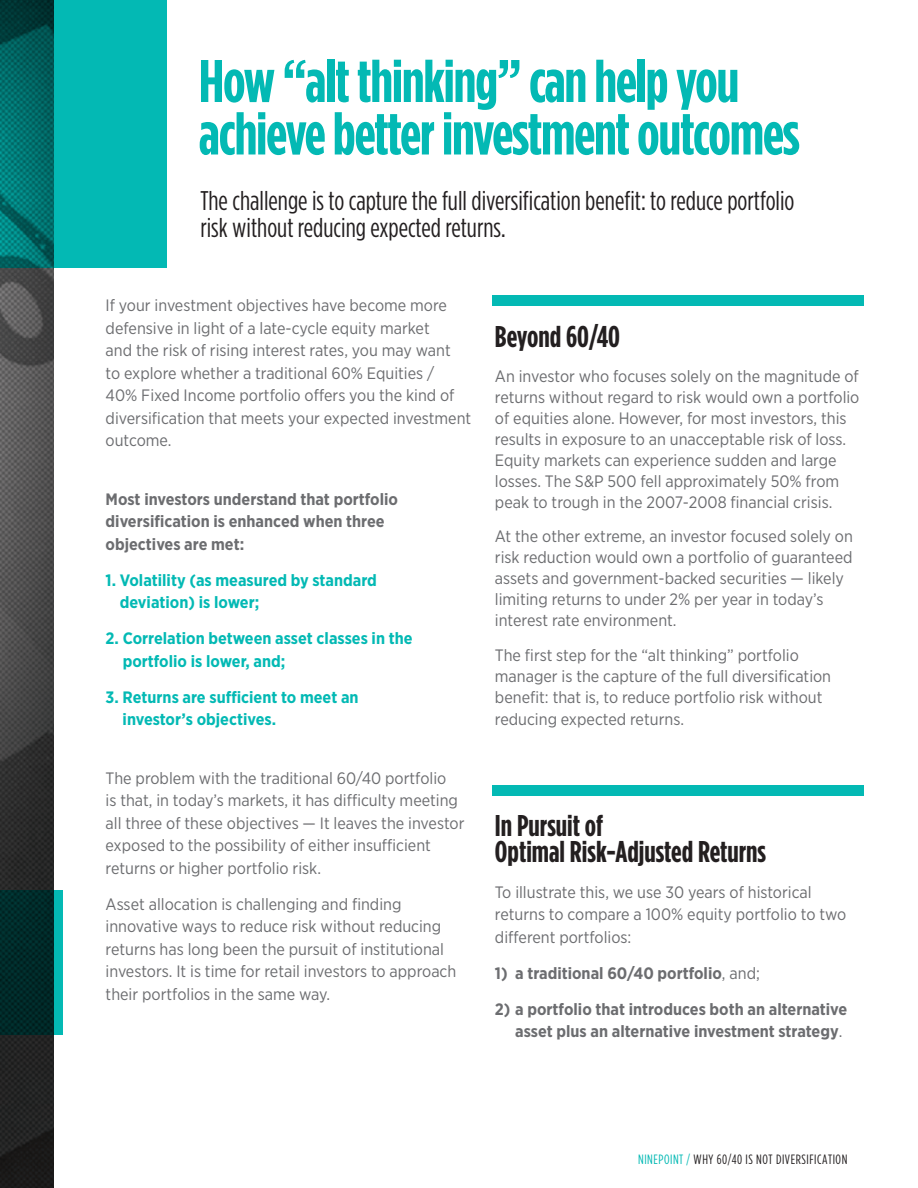
<style>
.page{position:relative;width:918px;height:1188px;background:#fff}
.page>*{position:absolute;margin:0;border:0;box-sizing:border-box;transform-origin:0 0}
.t1{font:700 60px/52.5px "Gotham Condensed";letter-spacing:-.02em;color:#03b9b4}
.article_subhead{font:700 30px/25.5px "Gotham Condensed";color:#231f20}
.t2{font:27px/27px "Gotham Condensed";color:#231f20}
.article_body{font:16.5px/22.5px "Gotham Narrow";color:#6c6d70}
.article_body-2{font:700 16.5px/22.5px "Gotham Narrow";color:#6c6d70}
.article_body-3{font:700 16.5px/22.5px "Gotham Narrow";color:#03b9b4}
.t3{font:13.5px "Gotham Condensed";letter-spacing:.04em;color:#231f20}
.s1{font-weight:400}
.s2{color:#03b9b4}
</style>
<div class="page">
<img style="left:0;top:268px;width:54px;height:920px">
<svg style="left:0;top:890px;width:63px;height:145px;background:#003d3b"></svg>
<svg style="left:0;top:0;width:166px;height:268px;background:#029d99"></svg>
<div style="left:493px;top:295px;width:371px;height:11px;background:#03b9b4"></div>
<div style="left:493px;top:785px;width:371px;height:11px;background:#03b9b4"></div>
<p class="t1" style="left:199px;top:55px;width:602px">How “alt thinking” can help you achieve better investment outcomes</p>
<p class="t2" style="left:200px;top:186px;width:596px">The challenge is to capture the full diversification benefit: to reduce portfolio risk without reducing expected returns.</p>
<p class="article_body" style="left:106px;top:294px;width:367px">If your investment objectives have become more defensive in light of a late-cycle equity market<br>and the risk of rising interest rates, you may want<br>to explore whether a traditional 60% Equities /<br>40% Fixed Income portfolio offers you the kind of diversification that meets your expected investment outcome.</p>
<p class="article_body-2" style="left:106px;top:487px;width:294px">Most investors understand that portfolio diversification is enhanced when three objectives are met:</p>
<p class="article_body-3" style="left:120px;top:568px;width:259px;text-indent:-14px">1. Volatility (as measured by standard deviation) is lower;</p>
<p class="article_body-3" style="left:123px;top:627px;width:291px;text-indent:-17px">2. Correlation between asset classes in the portfolio is lower, and;</p>
<p class="article_body-3" style="left:123px;top:685px;width:238px;text-indent:-17px">3. Returns are sufficient to meet an investor’s objectives.</p>
<p class="article_body" style="left:106px;top:766px;width:360px">The problem with the traditional 60/40 portfolio<br>is that, in today’s markets, it has difficulty meeting all three of these objectives — It leaves the investor exposed to the possibility of either insufficient returns or higher portfolio risk.</p>
<p class="article_body" style="left:106px;top:892px;width:352px">Asset allocation is challenging and finding innovative ways to reduce risk without reducing returns has long been the pursuit of institutional investors. It is time for retail investors to approach their portfolios in the same way.</p>
<p class="article_subhead" style="left:495px;top:324px;width:127px">Beyond 60/40</p>
<p class="article_body" style="left:495px;top:365px;width:366px;line-height:21px">An investor who focuses solely on the magnitude of returns without regard to risk would own a portfolio of equities alone. However, for most investors, this results in exposure to an unacceptable risk of loss.<br>Equity markets can experience sudden and large losses. The S&amp;P 500 fell approximately 50% from peak to trough in the 2007-2008 financial crisis.</p>
<p class="article_body" style="left:495px;top:526px;width:360px;line-height:21px">At the other extreme, an investor focused solely on risk reduction would own a portfolio of guaranteed assets and government-backed securities — likely limiting returns to under 2% per year in today’s interest rate environment.</p>
<p class="article_body" style="left:495px;top:644px;width:338px;line-height:21px">The first step for the “alt thinking” portfolio manager is the capture of the full diversification benefit: that is, to reduce portfolio risk without</p>
<p class="article_body" style="left:495px;top:708px;width:191px">reducing expected returns.</p>
<p class="article_subhead" style="left:495px;top:813px;width:273px">In Pursuit of<br>Optimal Risk-Adjusted Returns</p>
<p class="article_body" style="left:495px;top:880px;width:353px">To illustrate this, we use 30 years of historical returns to compare a 100% equity portfolio to two different portfolios:</p>
<p class="article_body-2" style="left:495px;top:962px;width:267px">1) a traditional 60/40 portfolio<span class="s1">, and;</span></p>
<p class="article_body-2" style="left:495px;top:998px;width:354px;text-align:right">2) a portfolio that introduces both an alternative asset plus an alternative investment strategy<span class="s1">.</span></p>
<p class="t3" style="left:638px;top:1151px;width:211px"><span class="s2">NINEPOINT /</span> WHY 60/40 IS NOT DIVERSIFICATION</p>
</div>
